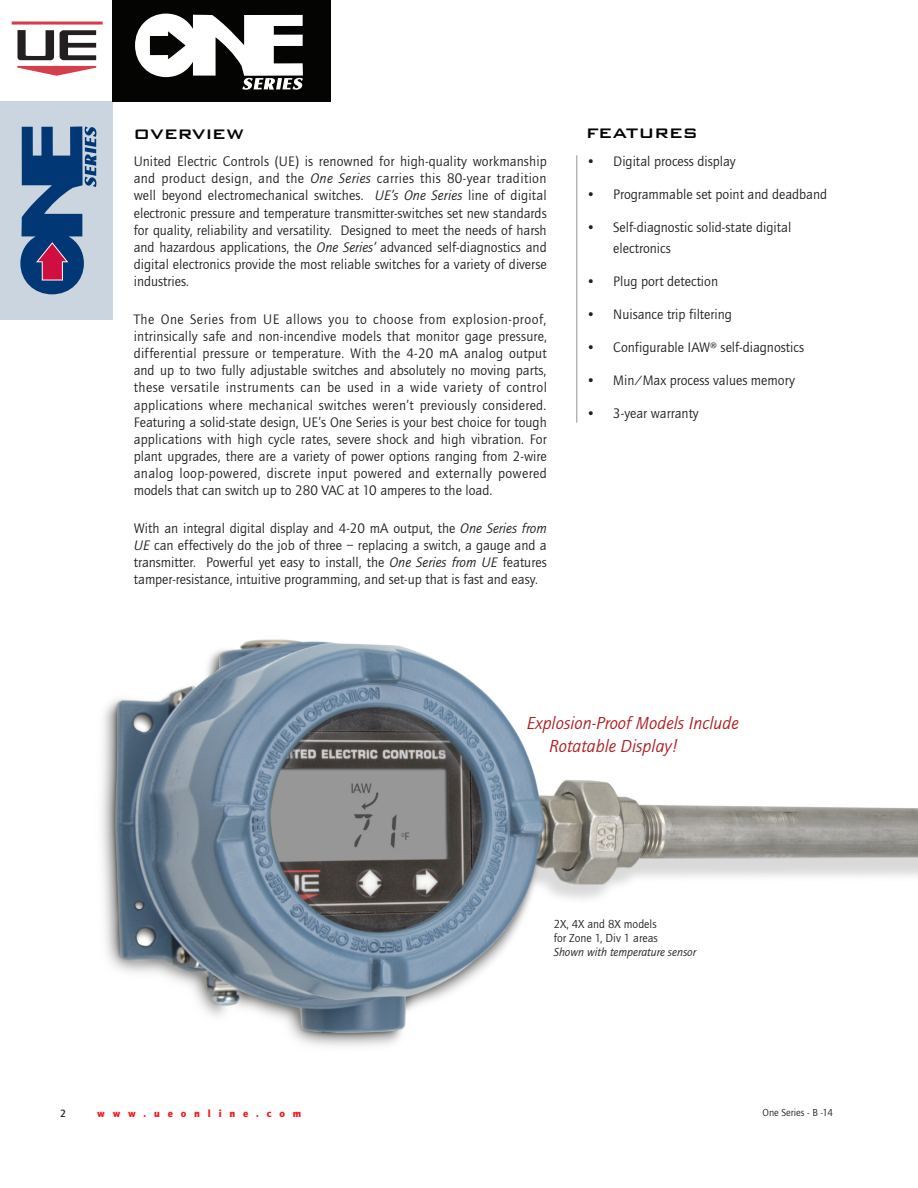
<style>
.page{position:relative;width:918px;height:1188px;background:#fff}
.page>*{position:absolute;margin:0;border:0;box-sizing:border-box;transform-origin:0 0}
.t1{font:500 22.5px "Bank Gothic BT";color:#040503}
.t2{font:italic 18px/23.2px "Quay Sans ITC";color:#ae1e22}
.t3{font:14.25px/17.1px "Quay Sans ITC";color:#231f20;text-align:justify}
.t4{font:12px/14.2px "Quay Sans ITC";color:#231f20}
.t5{font:italic 12px "Quay Sans ITC";color:#231f20}
.t6{font:10.8px "Quay Sans Md ITC";color:#231f20}
.t7{font:900 10.5px "Quay Sans ITC";letter-spacing:.75em;color:#ee1d23}
.t8{font:10.5px "Quay Sans ITC";color:#231f20}
.s1{font-style:italic}
</style>
<div class="page">
<svg style="left:12px;top:21px;width:91px;height:4px"></svg>
<svg style="left:17px;top:30px;width:37px;height:30px"></svg>
<svg style="left:17px;top:66px;width:79px;height:10px"></svg>
<svg style="left:60px;top:30px;width:36px;height:30px"></svg>
<div style="left:0;top:102px;width:113px;height:218px;background:#cad5df"></div>
<svg style="left:20px;top:126px;width:76px;height:168px"></svg>
<div style="left:113px;top:0;width:218px;height:102px;background:#040503"></div>
<svg style="left:135px;top:14px;width:168px;height:76px"></svg>
<img style="left:101px;top:639px;width:817px;height:408px">
<hr style="left:576px;top:155px;width:1px;height:268px;background:#939598">
<h1 class="t1" style="left:134px;top:121px;width:112px">overview</h1>
<h1 class="t1" style="left:586px;top:120px;width:113px">features</h1>
<p class="t3" style="left:586px;top:153px;width:151px">• Digital process display</p>
<p class="t3" style="left:586px;top:186px;width:242px">• Programmable set point and deadband</p>
<p class="t3" style="left:613px;top:217px;width:179px;line-height:21px;text-indent:-27px">• Self-diagnostic solid-state digital electronics</p>
<p class="t3" style="left:586px;top:273px;width:133px">• Plug port detection</p>
<p class="t3" style="left:586px;top:306px;width:147px">• Nuisance trip filtering</p>
<p class="t3" style="left:586px;top:339px;width:219px">• Configurable IAW® self-diagnostics</p>
<p class="t3" style="left:586px;top:372px;width:210px">• Min/Max process values memory</p>
<p class="t3" style="left:586px;top:405px;width:114px">• 3-year warranty</p>
<p class="t3" style="left:134px;top:153px;width:415px">United Electric Controls (UE) is renowned for high-quality workmanship and product design, and the <span class="s1">One Series</span> carries this 80-year tradition well beyond electromechanical switches. <span class="s1">UE’s One Series</span> line of digital electronic pressure and temperature transmitter-switches set new standards for quality, reliability and versatility. Designed to meet the needs of harsh and hazardous applications, the <span class="s1">One Series’</span> advanced self-diagnostics and digital electronics provide the most reliable switches for a variety of diverse industries.</p>
<p class="t3" style="left:134px;top:311px;width:415px">The One Series from UE allows you to choose from explosion-proof, intrinsically safe and non-incendive models that monitor gage pressure, differential pressure or temperature. With the 4-20 mA analog output and up to two fully adjustable switches and absolutely no moving parts, these versatile instruments can be used in a wide variety of control applications where mechanical switches weren’t previously considered.<br>Featuring a solid-state design, UE’s One Series is your best choice for tough applications with high cycle rates, severe shock and high vibration. For plant upgrades, there are a variety of power options ranging from 2-wire analog loop-powered, discrete input powered and externally powered models that can switch up to 280 VAC at 10 amperes to the load.</p>
<p class="t3" style="left:134px;top:520px;width:414px">With an integral digital display and 4-20 mA output, the <span class="s1">One Series from UE</span> can effectively do the job of three – replacing a switch, a gauge and a transmitter. Powerful yet easy to install, the <span class="s1">One Series from UE</span> features tamper-resistance, intuitive programming, and set-up that is fast and easy.</p>
<p class="t2" style="left:549px;top:712px;width:191px;text-indent:-22px">Explosion-Proof Models Include<br>Rotatable Display!</p>
<p class="t4" style="left:554px;top:917px;width:105px">2X, 4X and 8X models for Zone 1, Div 1 areas</p>
<p class="t5" style="left:554px;top:946px;width:144px">Shown with temperature sensor</p>
<p class="t6" style="left:60px;top:1107px;width:7px">2</p>
<p class="t7" style="left:97px;top:1107px;width:205px">www.ueonline.com</p>
<p class="t8" style="left:763px;top:1107px;width:72px">One Series - B -14</p>
</div>
